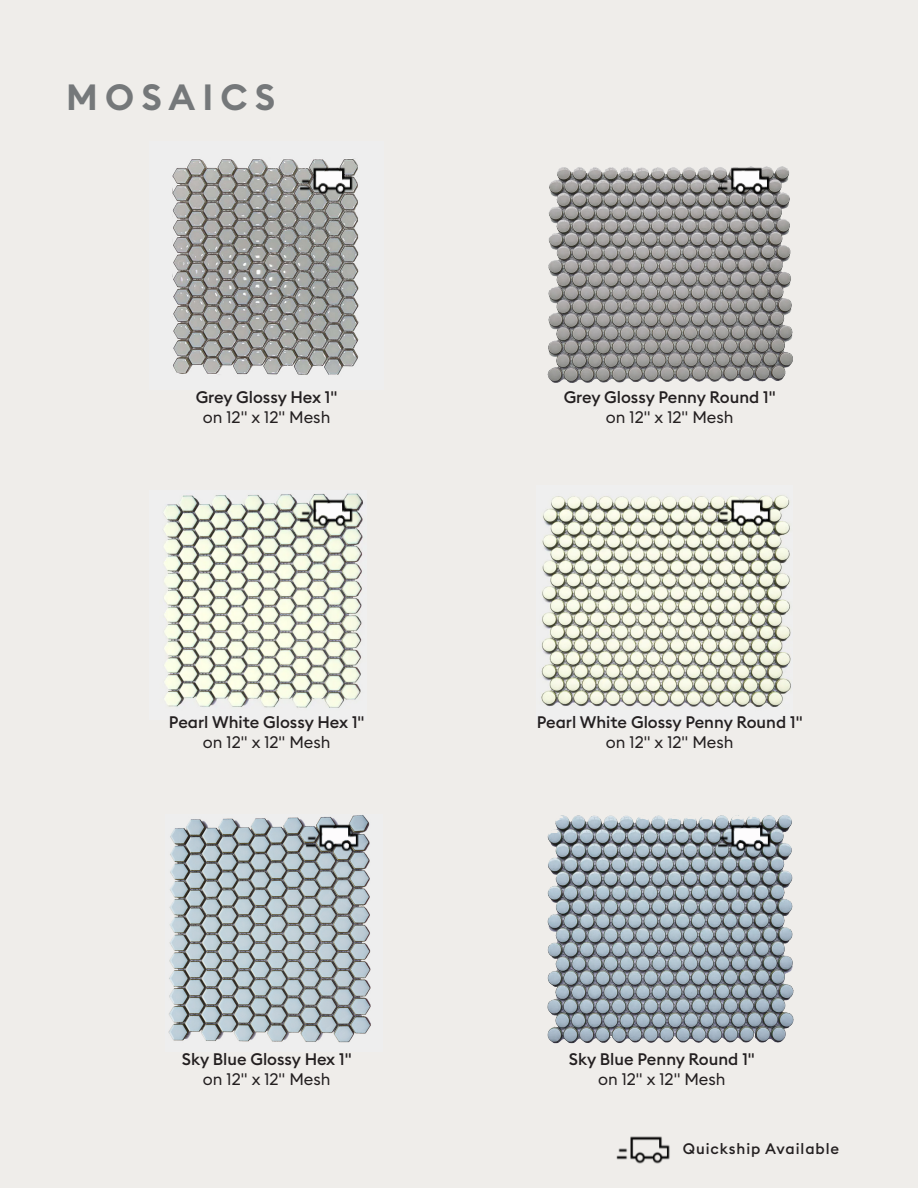
<style>
.page{position:relative;width:918px;height:1188px;background:#efedea}
.page>*{position:absolute;margin:0;border:0;box-sizing:border-box;transform-origin:0 0}
.t1{font:600 36px "Euclid Square";letter-spacing:.2em;color:#75787a}
.t2{font:500 16.5px "Euclid Square";color:#231f20}
.t3{font:16.5px "Euclid Square";color:#231f20}
.t4{font:500 15px "Euclid Square";letter-spacing:.06em;color:#231f20}
</style>
<div class="page">
<img style="left:172px;top:159px;width:187px;height:216px">
<img style="left:164px;top:493px;width:199px;height:215px">
<img style="left:547px;top:166px;width:246px;height:217px">
<img style="left:541px;top:495px;width:250px;height:213px">
<img style="left:168px;top:815px;width:203px;height:228px">
<img style="left:547px;top:815px;width:247px;height:229px">
<img style="left:616px;top:1136px;width:54px;height:28px">
<img style="left:296px;top:159px;width:57px;height:40px">
<img style="left:714px;top:166px;width:57px;height:33px">
<img style="left:296px;top:493px;width:57px;height:38px">
<img style="left:714px;top:495px;width:57px;height:36px">
<img style="left:302px;top:815px;width:57px;height:40px">
<img style="left:714px;top:815px;width:57px;height:40px">
<p class="t1" style="left:66px;top:74px;width:211px">MOSAICS</p>
<p class="t2" style="left:196px;top:386px;width:143px">Grey Glossy Hex 1"</p>
<p class="t3" style="left:203px;top:406px;width:129px">on 12" x 12" Mesh</p>
<p class="t2" style="left:564px;top:386px;width:214px">Grey Glossy Penny Round 1"</p>
<p class="t3" style="left:606px;top:406px;width:129px">on 12" x 12" Mesh</p>
<p class="t2" style="left:169px;top:712px;width:197px">Pearl White Glossy Hex 1"</p>
<p class="t3" style="left:203px;top:731px;width:129px">on 12" x 12" Mesh</p>
<p class="t2" style="left:537px;top:712px;width:267px">Pearl White Glossy Penny Round 1"</p>
<p class="t3" style="left:606px;top:731px;width:129px">on 12" x 12" Mesh</p>
<p class="t2" style="left:182px;top:1049px;width:171px">Sky Blue Glossy Hex 1"</p>
<p class="t3" style="left:203px;top:1068px;width:129px">on 12" x 12" Mesh</p>
<p class="t2" style="left:569px;top:1049px;width:187px">Sky Blue Penny Round 1"</p>
<p class="t3" style="left:598px;top:1068px;width:129px">on 12" x 12" Mesh</p>
<p class="t4" style="left:683px;top:1139px;width:158px">Quickship Available</p>
</div>
